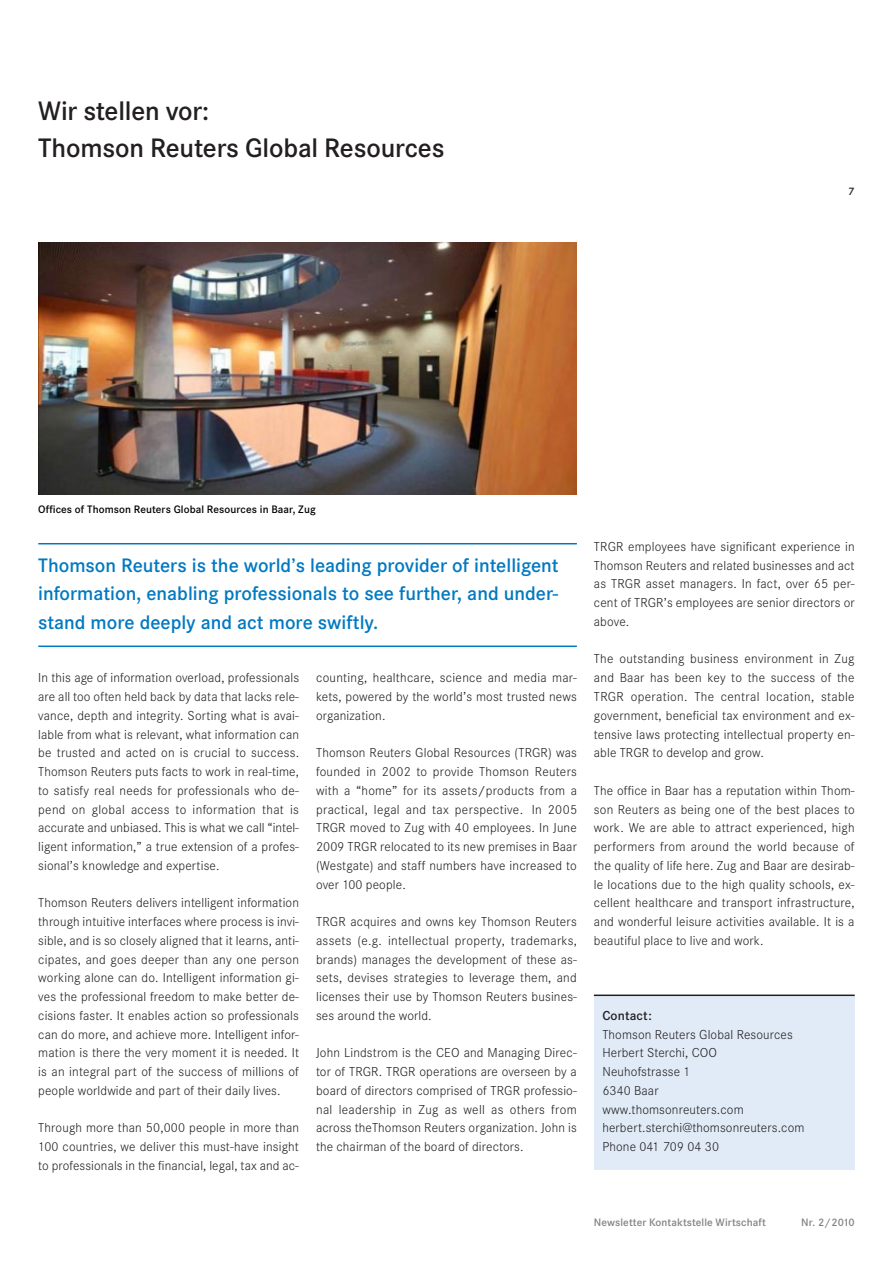
<style>
.page{position:relative;width:893px;height:1263px;background:#fff}
.page>*{position:absolute;margin:0;border:0;box-sizing:border-box;transform-origin:0 0}
.t1{font:600 27.75px/37.5px "Corporate S";letter-spacing:-.005em;color:#231f20}
.t2{font:600 20.25px/28.2px "Corporate S";color:#0079c2;text-align:justify}
.t3{font:300 13.5px/18.8px "Corporate S";letter-spacing:.01em;color:#231f20;text-align:justify}
.t4{font:600 13.5px "Corporate S";letter-spacing:.01em;color:#231f20}
.t5{font:600 11.25px "Corporate S";letter-spacing:.01em;color:#000}
.t6{font:600 11.25px "Corporate S";letter-spacing:.01em;color:#808285}
.t7{font:600 11.25px "Corporate S";color:#231f20}
</style>
<div class="page">
<div style="left:594px;top:995px;width:261px;height:175px;background:#e1ebf7"></div>
<hr style="left:38px;top:543px;width:539px;height:1px;background:#0079c2">
<hr style="left:38px;top:645px;width:539px;height:2px;background:#0079c2">
<img style="left:38px;top:243px;width:539px;height:252px">
<hr style="left:594px;top:994px;width:261px;height:2px;background:#231f20">
<h1 class="t1" style="left:38px;top:92px;width:408px">Wir stellen vor:<br>Thomson Reuters Global Resources</h1>
<p class="t7" style="left:848px;top:185px;width:8px">7</p>
<p class="t5" style="left:38px;top:503px;width:279px">Offices of Thomson Reuters Global Resources in Baar, Zug</p>
<h2 class="t2" style="left:38px;top:552px;width:522px">Thomson Reuters is the world’s leading provider of intelligent information, enabling professionals to see further, and under&shy;stand more deeply and act more swiftly.</h2>
<p class="t3" style="left:38px;top:669px;width:262px">In this age of information overload, professionals are all too often held back by data that lacks rele&shy;vance, depth and integrity. Sorting what is avai&shy;lable from what is relevant, what information can be trusted and acted on is crucial to success.<br>Thomson Reuters puts facts to work in real-time, to satisfy real needs for professionals who de&shy;pend on global access to information that is accurate and unbiased. This is what we call “intel&shy;ligent information,” a true extension of a profes&shy;sional’s knowledge and expertise.</p>
<p class="t3" style="left:38px;top:894px;width:262px">Thomson Reuters delivers intelligent information through intuitive interfaces where process is invi&shy;sible, and is so closely aligned that it learns, anti&shy;cipates, and goes deeper than any one person working alone can do. Intelligent information gi&shy;ves the professional freedom to make better de&shy;cisions faster. It enables action so professionals can do more, and achieve more. Intelligent infor&shy;mation is there the very moment it is needed. It is an integral part of the success of millions of people worldwide and part of their daily lives.</p>
<p class="t3" style="left:38px;top:1119px;width:262px">Through more than 50,000 people in more than 100 countries, we deliver this must-have insight to professionals in the financial, legal, tax and ac-</p>
<p class="t3" style="left:316px;top:669px;width:262px">counting, healthcare, science and media mar&shy;kets, powered by the world’s most trusted news organization.</p>
<p class="t3" style="left:316px;top:744px;width:262px">Thomson Reuters Global Resources (TRGR) was founded in 2002 to provide Thomson Reuters with a “home” for its assets/products from a practical, legal and tax perspective. In 2005<br>TRGR moved to Zug with 40 employees. In June 2009 TRGR relocated to its new premises in Baar (Westgate) and staff numbers have increased to over 100 people.</p>
<p class="t3" style="left:316px;top:912px;width:262px">TRGR acquires and owns key Thomson Reuters assets (e.g. intellectual property, trademarks, brands) manages the development of these as&shy;sets, devises strategies to leverage them, and licenses their use by Thomson Reuters busines&shy;ses around the world.</p>
<p class="t3" style="left:316px;top:1044px;width:262px">John Lindstrom is the CEO and Managing Direc&shy;tor of TRGR. TRGR operations are overseen by a board of directors comprised of TRGR professio&shy;nal leadership in Zug as well as others from across theThomson Reuters organization. John is the chairman of the board of directors.</p>
<p class="t3" style="left:594px;top:537px;width:262px">TRGR employees have significant experience in Thomson Reuters and related businesses and act as TRGR asset managers. In fact, over 65 per&shy;cent of TRGR’s employees are senior directors or above.</p>
<p class="t3" style="left:594px;top:650px;width:262px">The outstanding business environment in Zug and Baar has been key to the success of the TRGR operation. The central location, stable government, beneficial tax environment and ex&shy;tensive laws protecting intellectual property en&shy;able TRGR to develop and grow.</p>
<p class="t3" style="left:594px;top:781px;width:262px">The office in Baar has a reputation within Thom&shy;son Reuters as being one of the best places to work. We are able to attract experienced, high performers from around the world because of the quality of life here. Zug and Baar are desirab&shy;le locations due to the high quality schools, ex&shy;cellent healthcare and transport infrastructure, and wonderful leisure activities available. It is a beautiful place to live and work.</p>
<p class="t4" style="left:602px;top:1008px;width:51px">Contact:</p>
<p class="t3" style="left:602px;top:1025px;width:204px;text-align:left">Thomson Reuters Global Resources<br>Herbert Sterchi, COO<br>Neuhofstrasse 1<br>6340 Baar<br>www.thomsonreuters.com herbert.sterchi@thomsonreuters.com<br>Phone 041 709 04 30</p>
<p class="t6" style="left:594px;top:1216px;width:174px">Newsletter Kontaktstelle Wirtschaft</p>
<p class="t6" style="left:801px;top:1216px;width:55px">Nr. 2/2010</p>
</div>
